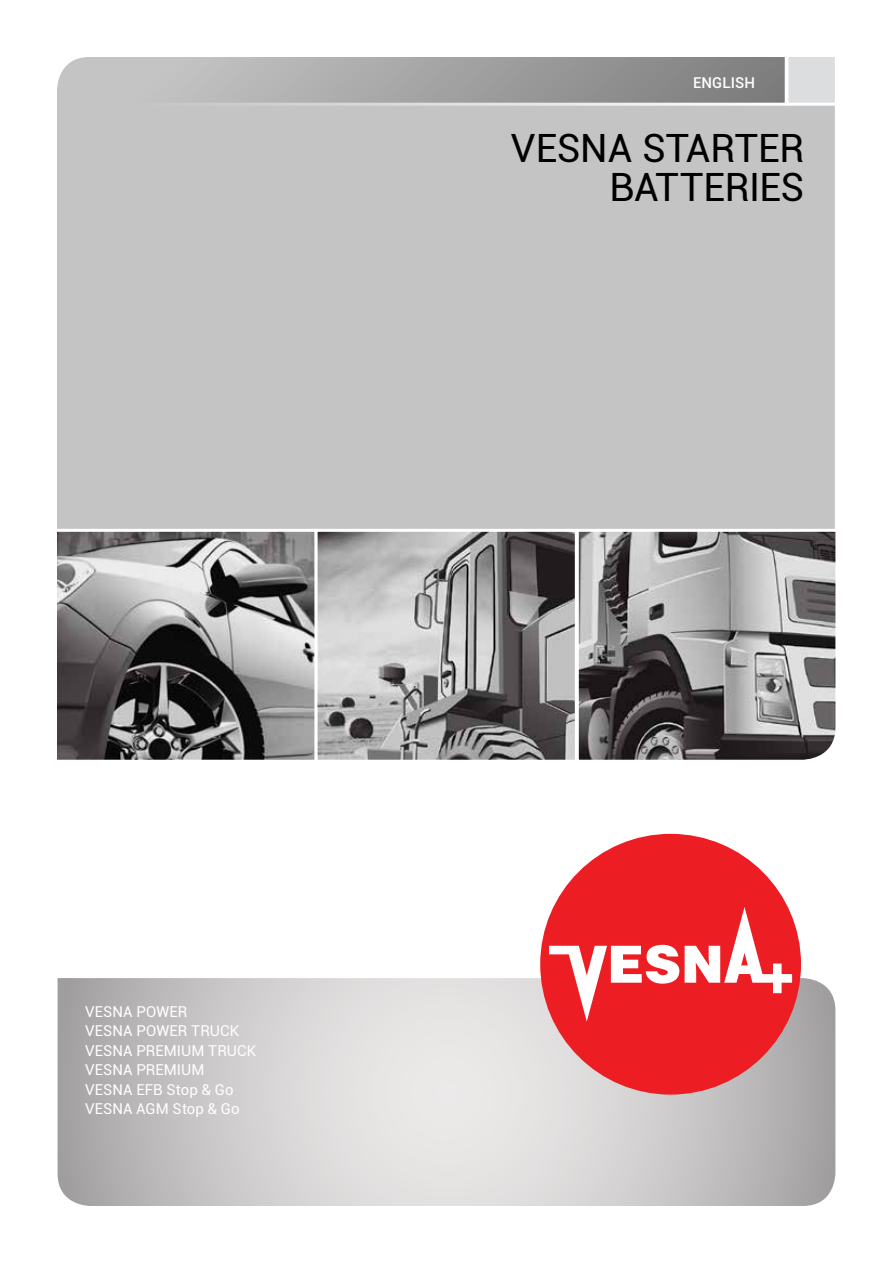
<style>
.page{position:relative;width:893px;height:1263px;background:#fff}
.page>*{position:absolute;margin:0;border:0;box-sizing:border-box;transform-origin:0 0}
.t1{font:39px/39px "Roboto";letter-spacing:-.005em;color:#000}
.t2{font:15px/19.5px "Roboto";letter-spacing:.01em;color:#fff}
.t3{font:500 15px "Roboto";letter-spacing:.005em;color:#fff}
</style>
<div class="page">
<svg style="left:57px;top:975px;width:779px;height:231px;background:#cecccc"></svg>
<div style="left:57px;top:106px;width:778px;height:423px;background:#c5c4c4"></div>
<svg style="left:57px;top:57px;width:732px;height:50px;background:#a9a9a9"></svg>
<div style="left:785px;top:54px;width:53px;height:52px;background:#dcddde;border:3px solid #fff"></div>
<img style="left:58px;top:533px;width:516px;height:226px">
<div style="left:54px;top:529px;width:264px;height:234px;border:3px solid #fff"></div>
<svg style="left:574px;top:527px;width:262px;height:233px;background:#858384"></svg>
<div style="left:315px;top:529px;width:263px;height:234px;border:3px solid #fff"></div>
<div style="left:540px;top:834px;width:261px;height:260px;background:#ed1d24;border-radius:50%"></div>
<svg style="left:549px;top:907px;width:243px;height:114px"></svg>
<p class="t3" style="left:693px;top:72px;width:63px">ENGLISH</p>
<h1 class="t1" style="left:609px;top:127px;width:196px;text-indent:-98px">VESNA STARTER<br>BATTERIES</h1>
<p class="t2" style="left:85px;top:1001px;width:156px">VESNA POWER<br>VESNA POWER TRUCK<br>VESNA</p>
<p class="t2" style="left:136px;top:1040px;width:122px">PREMI UM TRUCK</p>
<p class="t2" style="left:85px;top:1060px;width:20px">VESNA</p>
<p class="t2" style="left:136px;top:1060px;width:70px">PREMIUM</p>
<p class="t2" style="left:85px;top:1079px;width:20px">VESNA</p>
<p class="t2" style="left:136px;top:1079px;width:99px">EFB STOP &amp; GO</p>
<p class="t2" style="left:85px;top:1099px;width:20px">VESNA</p>
<p class="t2" style="left:136px;top:1099px;width:105px">AGM STOP &amp; GO</p>
</div>
